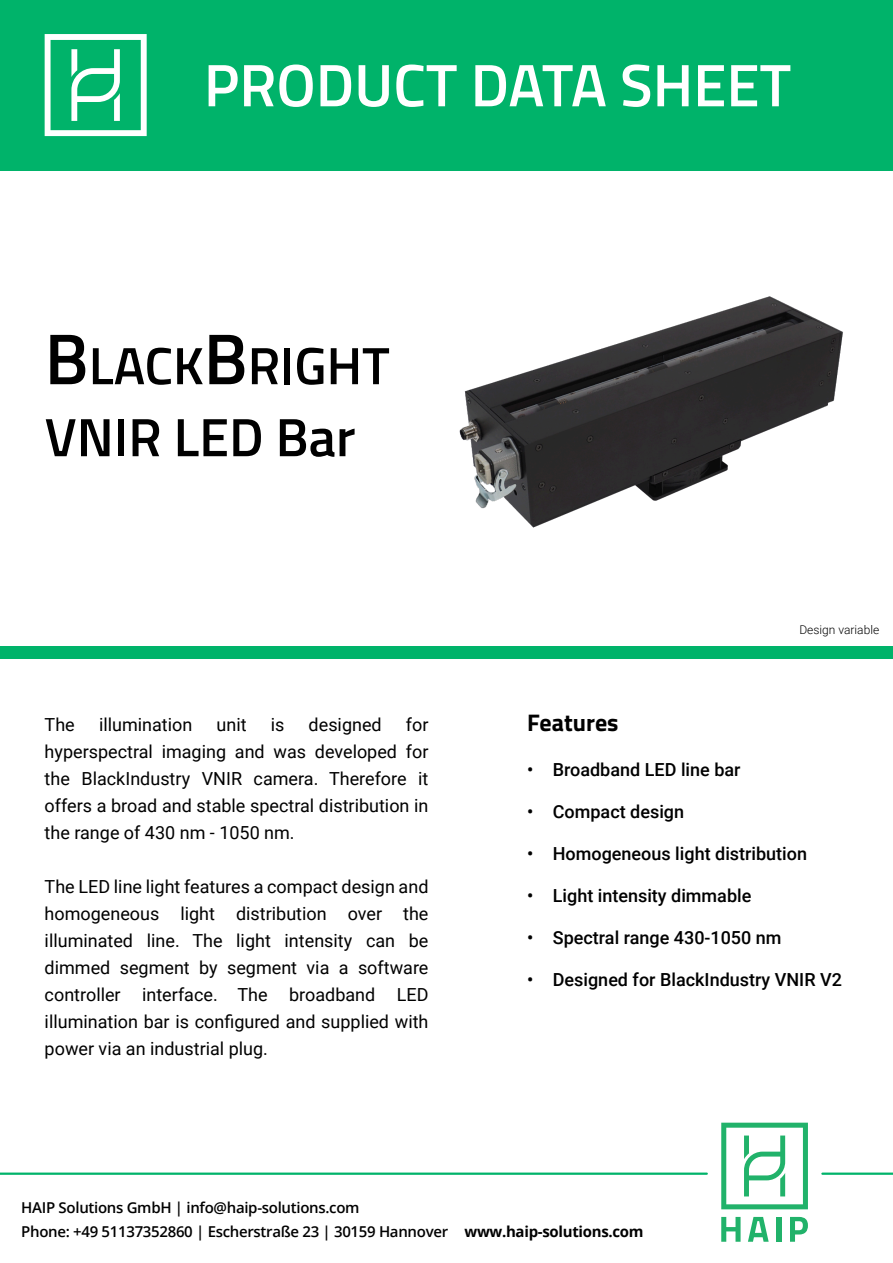
<style>
.page{position:relative;width:893px;height:1263px;background:#fff}
.page>*{position:absolute;margin:0;border:0;box-sizing:border-box;transform-origin:0 0}
.t1{font:600 60px "Titillium Web";color:#fff}
.t2{font:600 54px "Titillium Web";color:#000}
.t3{font:600 52.5px "Titillium Web";color:#000}
.t4{font:700 24px "Titillium Web";color:#000}
.t5{font:18px/27px "Roboto";color:#000;text-align:justify}
.t6{font:500 18px "Roboto";color:#000}
.t7{font:600 15px/24px "Open Sans";letter-spacing:-.02em;color:#000}
.t8{font:700 15px "Open Sans";letter-spacing:-.02em;color:#000}
.t9{font:300 12px "Roboto";color:#000}
.s1{font-size:72px}
</style>
<div class="page">
<hr style="left:0;top:1172px;width:707px;height:3px;background:#00b36a">
<hr style="left:822px;top:1172px;width:71px;height:3px;background:#00b36a">
<svg style="left:721px;top:1217px;width:20px;height:25px"></svg>
<svg style="left:748px;top:1217px;width:21px;height:25px"></svg>
<div style="left:776px;top:1217px;width:5px;height:25px;background:#21b26a"></div>
<svg style="left:790px;top:1217px;width:18px;height:25px"></svg>
<svg style="left:721px;top:1123px;width:87px;height:86px"></svg>
<img style="left:459px;top:296px;width:384px;height:232px">
<div style="left:0;top:0;width:893px;height:170px;background:#00b36a"></div>
<div style="left:0;top:646px;width:893px;height:13px;background:#00b36a"></div>
<svg style="left:45px;top:34px;width:102px;height:102px"></svg>
<h1 class="t1" style="left:204px;top:38px;width:589px">PRODUCT DATA SHEET</h1>
<h3 class="t3" style="left:45px;top:325px;width:347px"><span class="s1">B</span>LACK<span class="s1">B</span>RIGHT</h3>
<h2 class="t2" style="left:45px;top:395px;width:312px">VNIR LED Bar</h2>
<p class="t5" style="left:45px;top:713px;width:385px;text-indent:361px">for hyperspectral imaging and was developed for the BlackIndustry VNIR camera. Therefore it offers a broad and stable spectral distribution in the range of 430 nm - 1050 nm.</p>
<p class="t5" style="left:45px;top:875px;width:385px">The LED line light features a compact design and homogeneous light distribution over the illuminated line. The light intensity can be dimmed segment by segment via a software controller interface. The broadband LED illumination bar is configured and supplied with power via an industrial plug.</p>
<p class="t5" style="left:45px;top:713px;width:32px">The</p>
<p class="t5" style="left:99px;top:713px;width:95px">illumination</p>
<p class="t5" style="left:217px;top:713px;width:32px">unit</p>
<p class="t5" style="left:271px;top:713px;width:15px">is</p>
<p class="t5" style="left:309px;top:713px;width:75px">designed</p>
<p class="t9" style="left:799px;top:625px;width:81px">Design variable</p>
<h3 class="t4" style="left:527px;top:704px;width:93px">Features</h3>
<p class="t6" style="left:527px;top:763px;width:215px">• Broadband LED line bar</p>
<p class="t6" style="left:527px;top:805px;width:158px">• Compact design</p>
<p class="t6" style="left:527px;top:847px;width:281px">• Homogeneous light distribution</p>
<p class="t6" style="left:527px;top:889px;width:226px">• Light intensity dimmable</p>
<p class="t6" style="left:527px;top:931px;width:256px">• Spectral range 430-1050 nm</p>
<p class="t6" style="left:527px;top:973px;width:316px">• Designed for BlackIndustry VNIR V2</p>
<p class="t7" style="left:21px;top:1197px;width:428px">HAIP Solutions GmbH | info@haip-solutions.com<br>Phone: +49 51137352860 | Escherstraße 23 | 30159 Hannover</p>
<p class="t8" style="left:464px;top:1225px;width:181px">www.haip-solutions.com</p>
</div>
